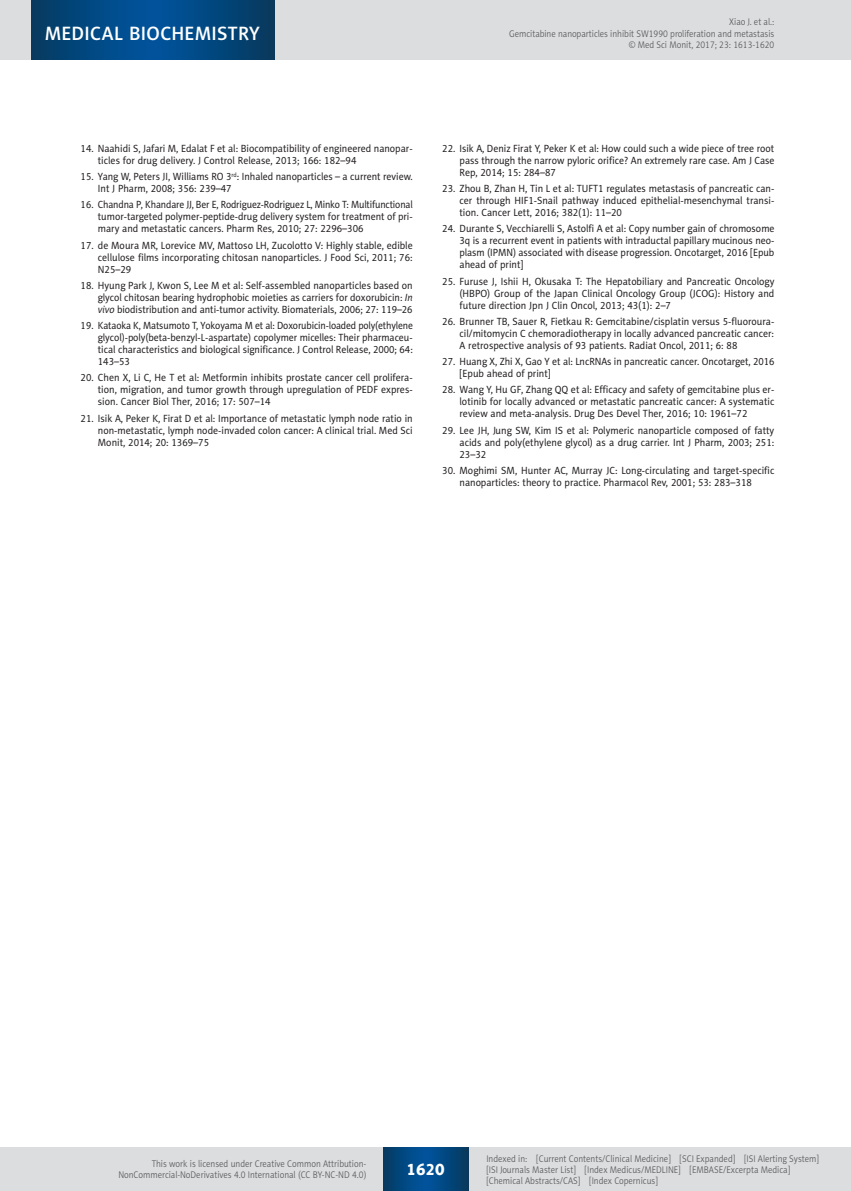
<style>
.page{position:relative;width:851px;height:1191px;background:#fff}
.page>*{position:absolute;margin:0;border:0;box-sizing:border-box;transform-origin:0 0}
.t1{font:19.5px "Naomi Sans EFN Medium";letter-spacing:.015em;color:#fff}
.t2{font:16.5px "Naomi Sans EFN Heavy";color:#fff}
.MSM_Referencje_punkt{font:10.5px/12px "Naomi Sans EFN";color:#231f20;text-align:justify;scale:.95 1}
.MSM_Referencje_punkt-2{font:10.5px/12px "Naomi Sans EFN";color:#231f20;text-align:justify;scale:.92 1}
.MSM_Referencje_punkt-3{font:10.5px/12px "Naomi Sans EFN";color:#231f20;scale:.94 1}
.t3{font:9.75px/11.2px "Naomi Sans EFN Light";color:#57585a;text-align:right;scale:.9 1}
.s1{font-style:italic}
</style>
<div class="page">
<div style="left:0;top:1148px;width:850px;height:43px;background:#dcdddf"></div>
<svg style="left:383px;top:1147px;width:85px;height:43px;background:#02477e"></svg>
<div style="left:0;top:0;width:850px;height:60px;background:#dcdddf"></div>
<svg style="left:32px;top:0;width:242px;height:60px;background:#02477f"></svg>
<h1 class="t1" style="left:45px;top:22px;width:217px">MEDICAL BIOCHEMISTRY</h1>
<p class="t3" style="left:509px;top:16px;width:296px">Xiao J. et al.:<br>Gemcitabine nanoparticles inhibit SW1990 proliferation and metastasis</p>
<p class="t3" style="left:628px;top:39px;width:163px">© Med Sci Monit, 2017; 23: 1613-1620</p>
<p class="MSM_Referencje_punkt" style="left:98px;top:142px;width:333px;text-indent:-17px">14. Naahidi S, Jafari M, Edalat F et al: Biocompatibility of engineered nanopar&shy;ticles for drug delivery. J Control Release, 2013; 166: 182–94</p>
<p class="MSM_Referencje_punkt-3" style="left:98px;top:171px;width:336px;text-indent:-17px">15. Yang W, Peters JI, Williams RO 3<sup>rd</sup>: Inhaled nanoparticles – a current review.<br>Int J Pharm, 2008; 356: 239–47</p>
<p class="MSM_Referencje_punkt-2" style="left:98px;top:199px;width:344px;text-indent:-17px">16. Chandna P, Khandare JJ, Ber E, Rodriguez-Rodriguez L, Minko T: Multifunctional tumor-targeted polymer-peptide-drug delivery system for treatment of pri&shy;mary and metastatic cancers. Pharm Res, 2010; 27: 2296–306</p>
<p class="MSM_Referencje_punkt" style="left:98px;top:239px;width:333px;text-indent:-17px">17. de Moura MR, Lorevice MV, Mattoso LH, Zucolotto V: Highly stable, edible cellulose films incorporating chitosan nanoparticles. J Food Sci, 2011; 76:<br>N25–29</p>
<p class="MSM_Referencje_punkt" style="left:98px;top:279px;width:333px;text-indent:-17px">18. Hyung Park J, Kwon S, Lee M et al: Self-assembled nanoparticles based on glycol chitosan bearing hydrophobic moieties as carriers for doxorubicin: <span class="s1">In vivo</span> biodistribution and anti-tumor activity. Biomaterials, 2006; 27: 119–26</p>
<p class="MSM_Referencje_punkt-2" style="left:98px;top:320px;width:344px;text-indent:-17px">19. Kataoka K, Matsumoto T, Yokoyama M et al: Doxorubicin-loaded poly(ethylene glycol)-poly(beta-benzyl-L-aspartate) copolymer micelles: Their pharmaceu&shy;tical characteristics and biological significance. J Control Release, 2000; 64:<br>143–53</p>
<p class="MSM_Referencje_punkt" style="left:98px;top:372px;width:333px;text-indent:-17px">20. Chen X, Li C, He T et al: Metformin inhibits prostate cancer cell prolifera&shy;tion, migration, and tumor growth through upregulation of PEDF expres&shy;sion. Cancer Biol Ther, 2016; 17: 507–14</p>
<p class="MSM_Referencje_punkt" style="left:98px;top:412px;width:333px;text-indent:-17px">21. Isik A, Peker K, Firat D et al: Importance of metastatic lymph node ratio in non-metastatic, lymph node-invaded colon cancer: A clinical trial. Med Sci Monit, 2014; 20: 1369–75</p>
<p class="MSM_Referencje_punkt" style="left:459px;top:142px;width:333px;text-indent:-17px">22. Isik A, Deniz Firat Y, Peker K et al: How could such a wide piece of tree root pass through the narrow pyloric orifice? An extremely rare case. Am J Case Rep, 2014; 15: 284–87</p>
<p class="MSM_Referencje_punkt" style="left:459px;top:183px;width:333px;text-indent:-17px">23. Zhou B, Zhan H, Tin L et al: TUFT1 regulates metastasis of pancreatic can&shy;cer through HIF1-Snail pathway induced epithelial-mesenchymal transi&shy;tion. Cancer Lett, 2016; 382(1): 11–20</p>
<p class="MSM_Referencje_punkt" style="left:459px;top:223px;width:333px;text-indent:-17px">24. Durante S, Vecchiarelli S, Astolfi A et al: Copy number gain of chromosome 3q is a recurrent event in patients with intraductal papillary mucinous neo&shy;plasm (IPMN) associated with disease progression. Oncotarget, 2016 [Epub ahead of print]</p>
<p class="MSM_Referencje_punkt" style="left:459px;top:275px;width:333px;text-indent:-17px">25. Furuse J, Ishii H, Okusaka T: The Hepatobiliary and Pancreatic Oncology (HBPO) Group of the Japan Clinical Oncology Group (JCOG): History and future direction Jpn J Clin Oncol, 2013; 43(1): 2–7</p>
<p class="MSM_Referencje_punkt" style="left:459px;top:315px;width:333px;text-indent:-17px">26. Brunner TB, Sauer R, Fietkau R: Gemcitabine/cisplatin versus 5-fluoroura&shy;cil/mitomycin C chemoradiotherapy in locally advanced pancreatic cancer:<br>A retrospective analysis of 93 patients. Radiat Oncol, 2011; 6: 88</p>
<p class="MSM_Referencje_punkt-3" style="left:459px;top:356px;width:336px;text-indent:-17px">27. Huang X, Zhi X, Gao Y et al: LncRNAs in pancreatic cancer. Oncotarget, 2016 [Epub ahead of print]</p>
<p class="MSM_Referencje_punkt" style="left:459px;top:384px;width:333px;text-indent:-17px">28. Wang Y, Hu GF, Zhang QQ et al: Efficacy and safety of gemcitabine plus er&shy;lotinib for locally advanced or metastatic pancreatic cancer: A systematic review and meta-analysis. Drug Des Devel Ther, 2016; 10: 1961–72</p>
<p class="MSM_Referencje_punkt" style="left:459px;top:424px;width:333px;text-indent:-17px">29. Lee JH, Jung SW, Kim IS et al: Polymeric nanoparticle composed of fatty acids and poly(ethylene glycol) as a drug carrier. Int J Pharm, 2003; 251:<br>23–32</p>
<p class="MSM_Referencje_punkt" style="left:442px;top:464px;width:351px;text-align:center">30. Moghimi SM, Hunter AC, Murray JC: Long-circulating and target-specific nanoparticles: theory to practice. Pharmacol Rev, 2001; 53: 283–318</p>
<p class="t3" style="left:118px;top:1158px;width:277px">This work is licensed under Creative Common Attribution-<br>NonCommercial-NoDerivatives 4.0 International (CC BY-NC-ND 4.0)</p>
<h2 class="t2" style="left:406px;top:1159px;width:40px">1620</h2>
<p class="t3" style="left:486px;top:1152px;width:371px;text-align:left">Indexed in: [Current Contents/Clinical Medicine] [SCI Expanded] [ISI Alerting System] [ISI Journals Master List] [Index Medicus/MEDLINE] [EMBASE/Excerpta Medica] [Chemical Abstracts/CAS] [Index Copernicus]</p>
</div>
